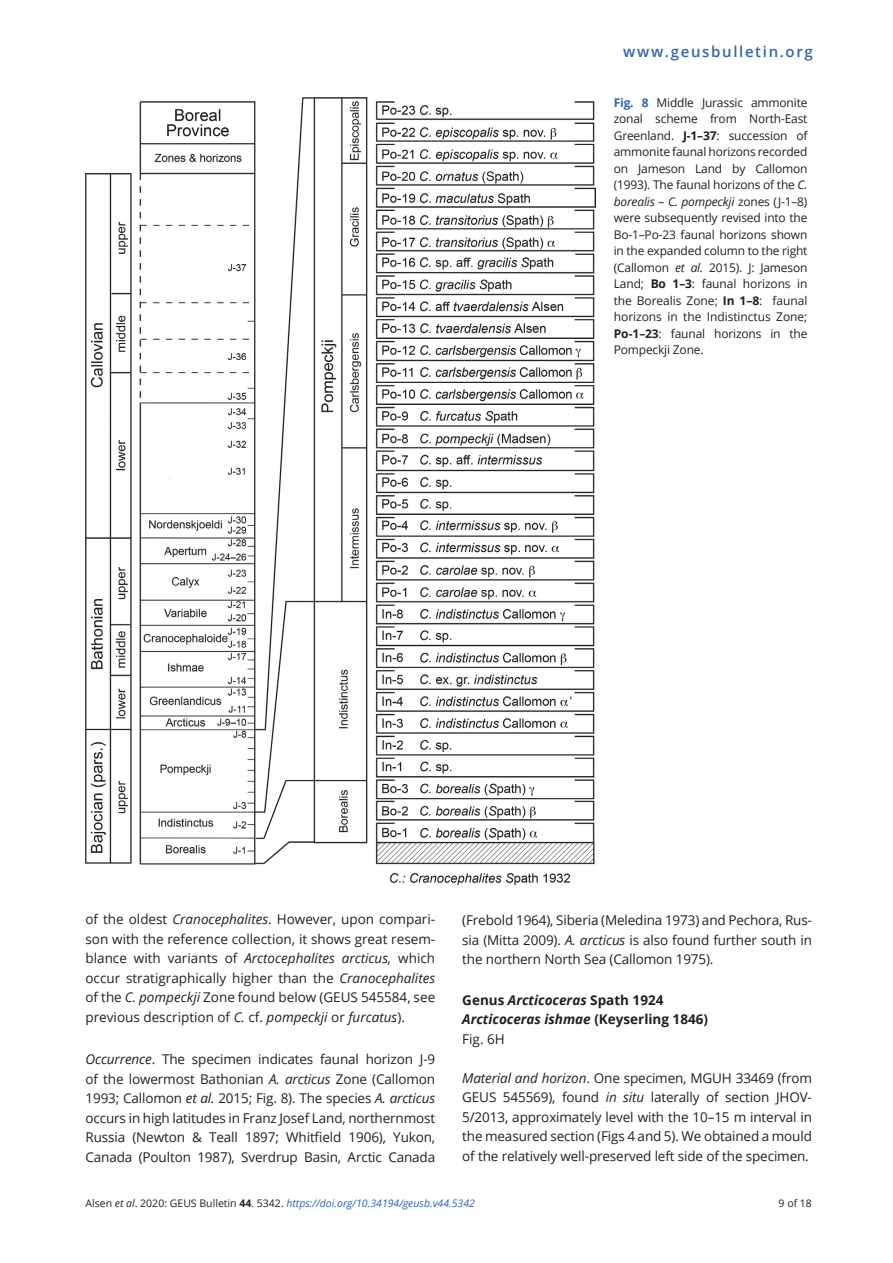
<style>
.page{position:relative;width:893px;height:1263px;background:#fff}
.page>*{position:absolute;margin:0;border:0;box-sizing:border-box;transform-origin:0 0}
.t1{font:600 15px "Open Sans";letter-spacing:.11em;color:#3463af}
.TX{font:13.5px/19.5px "Open Sans";letter-spacing:-.01em;color:#231f20;text-align:justify}
.TX-2{font:italic 700 13.5px "Open Sans";color:#231f20}
.TX-3{font:700 13.5px "Open Sans";color:#231f20}
.FC{font:12px/16.5px "Open Sans";letter-spacing:-.015em;color:#231f20;text-align:justify}
.t2{font:italic 10.5px "Open Sans";color:#3463af}
.t3{font:10.5px "Open Sans";color:#231f20}
.s1{font-weight:700;color:#3463af}
.s2{font-weight:700}
.s3{font-style:italic}
.s4{font-style:normal}
.s5{font-style:normal;color:#231f20}
.s6{color:#231f20}
.s7{font-weight:700;font-style:normal;color:#231f20}
</style>
<div class="page">
<img style="left:86px;top:98px;width:510px;height:786px">
<p class="t1" style="left:623px;top:41px;width:191px">www.geusbulletin.org</p>
<p class="FC" style="left:614px;top:94px;width:195px"><span class="s1">Fig. 8</span> Middle Jurassic ammonite zonal scheme from North-East Greenland. <span class="s2">J-1–37</span>: succession of ammonite faunal horizons recorded on Jameson Land by Callomon (1993). The faunal horizons of the <span class="s3">C. borealis</span> – <span class="s3">C. pompeckji</span> zones (J-1–8) were subsequently revised into the Bo-1–Po-23 faunal horizons shown in the expanded column to the right (Callomon <span class="s3">et al.</span> 2015). J: Jameson Land; <span class="s2">Bo 1–3</span>: faunal horizons in the Borealis Zone; <span class="s2">In 1–8</span>: faunal horizons in the Indistinctus Zone; <span class="s2">Po-1–23</span>: faunal horizons in the Pompeckji Zone.</p>
<p class="TX" style="left:86px;top:909px;width:351px">of the oldest <span class="s3">Cranocephalites</span>. However, upon compari&shy;son with the reference collection, it shows great resem&shy;blance with variants of <span class="s3">Arctocephalites arcticus,</span> which occur stratigraphically higher than the <span class="s3">Cranocephalites </span>of the <span class="s3">C. pompeckji</span> Zone found below (GEUS 545584, see previous description of <span class="s3">C.</span> cf. <span class="s3">pompeckji</span> or <span class="s3">furcatus</span>).</p>
<p class="TX" style="left:86px;top:1049px;width:351px"><span class="s3">Occurrence</span>. The specimen indicates faunal horizon J-9 of the lowermost Bathonian <span class="s3">A. arcticus</span> Zone (Callomon 1993; Callomon <span class="s3">et al.</span> 2015; Fig. 8). The species <span class="s3">A. arcticus </span>occurs in high latitudes in Franz Josef Land, northernmost Russia (Newton &amp; Teall 1897; Whitfield 1906), Yukon, Canada (Poulton 1987), Sverdrup Basin, Arctic Canada</p>
<p class="TX" style="left:462px;top:910px;width:351px">(Frebold 1964), Siberia (Meledina 1973) and Pechora, Rus&shy;sia (Mitta 2009). <span class="s3">A. arcticus</span> is also found further south in the northern North Sea (Callomon 1975).</p>
<p class="TX-3" style="left:462px;top:990px;width:203px">Genus <span class="s3">Arcticoceras</span> Spath 1924</p>
<p class="TX-2" style="left:462px;top:1010px;width:247px">Arcticoceras ishmae <span class="s4">(Keyserling 1846)</span></p>
<p class="TX" style="left:462px;top:1029px;width:44px">Fig. 6H</p>
<p class="TX" style="left:462px;top:1068px;width:351px"><span class="s3">Material and horizon</span>. One specimen, MGUH 33469 (from GEUS 545569), found <span class="s3">in situ</span> laterally of section JHOV-5/2013, approximately level with the 10–15 m interval in the measured section (Figs 4 and 5). We obtained a mould of the relatively well-preserved left side of the specimen.</p>
<p class="t2" style="left:86px;top:1196px;width:391px"><span class="s5">Alsen</span> <span class="s6">et al</span><span class="s5">. 2020: GEUS Bulletin</span> <span class="s7">44</span><span class="s5">. 5342.</span> https://doi.org/10.34194/geusb.v44.5342</p>
<p class="t3" style="left:779px;top:1196px;width:35px">9 of 18</p>
</div>
